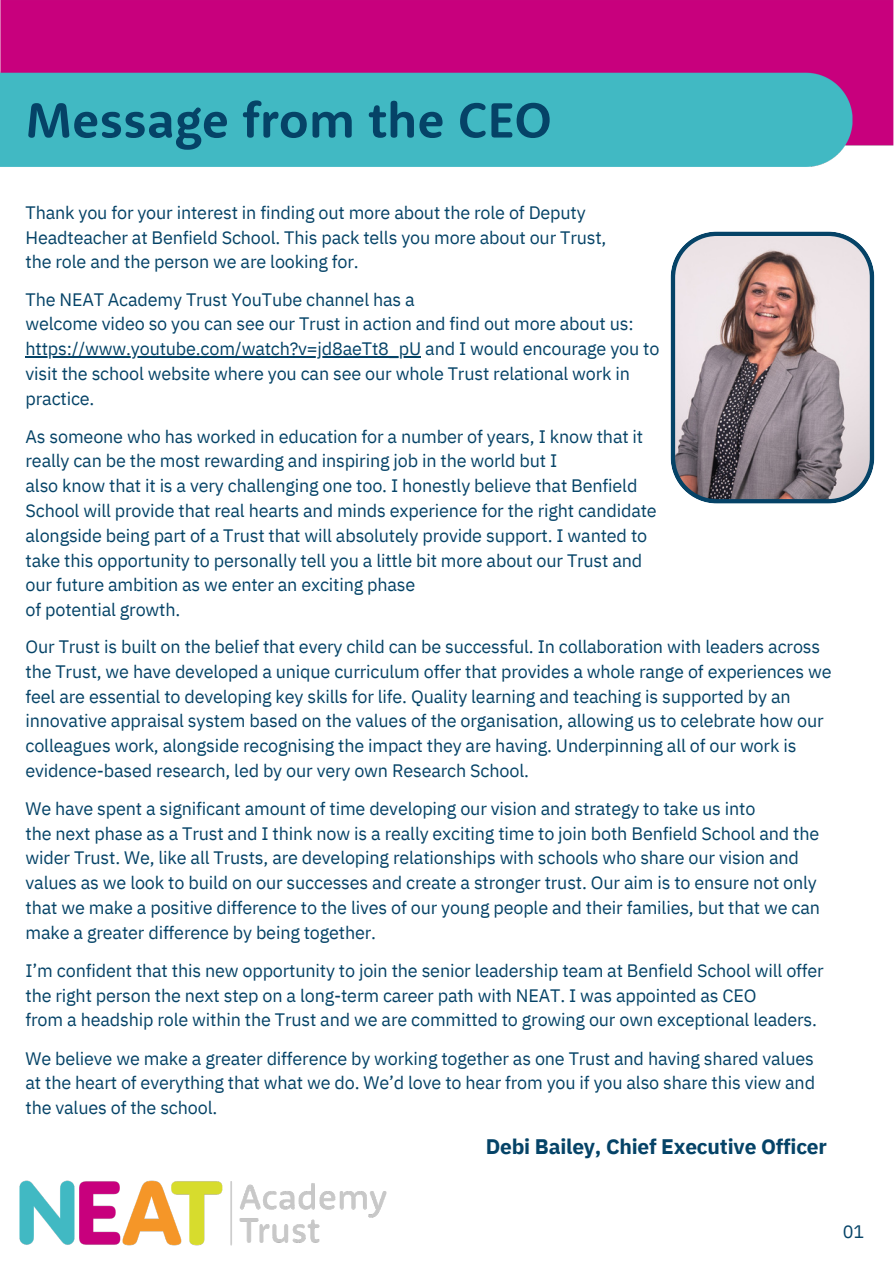
<style>
.page{position:relative;width:894px;height:1264px;background:#fff}
.page>*{position:absolute;margin:0;border:0;box-sizing:border-box;transform-origin:0 0}
.t1{font:700 50.85px "Rooney Sans";color:#054367}
.t2{font:700 21px "IBM Plex Sans";letter-spacing:-.01em;color:#054367}
.t3{font:18px/24.8px "IBM Plex Sans";letter-spacing:-.01em;color:#054367}
</style>
<div class="page">
<img style="left:19px;top:1180px;width:368px;height:66px">
<svg style="left:670px;top:231px;width:204px;height:272px;background:#a69ba0"></svg>
<hr style="left:26px;top:356px;width:395px;height:1px;background:#054367">
<img style="left:0;top:0;width:893px;height:167px">
<p class="t1" style="left:26px;top:87px;width:527px">Message from the CEO</p>
<p class="t3" style="left:26px;top:200px;width:582px">Thank you for your interest in finding out more about the role of Deputy<br>Headteacher at Benfield School. This pack tells you more about our Trust, the role and the person we are looking for.</p>
<p class="t3" style="left:26px;top:286px;width:391px">The NEAT Academy Trust YouTube channel has a</p>
<h1 class="t3" style="left:26px;top:311px;width:609px">welcome video so you can see our Trust in action and find out more about us:</h1>
<p class="t3" style="left:26px;top:336px;width:635px">https://www.youtube.com/watch?v=jd8aeTt8_pU and I would encourage you to</p>
<p class="t3" style="left:26px;top:361px;width:606px">visit the school website where you can see our whole Trust relational work in</p>
<p class="t3" style="left:26px;top:385px;width:70px">practice.</p>
<p class="t3" style="left:26px;top:423px;width:619px">As someone who has worked in education for a number of years, I know that it really can be the most rewarding and inspiring job in the world but I</p>
<p class="t3" style="left:26px;top:473px;width:632px">also know that it is a very challenging one too. I honestly believe that Benfield School will provide that real hearts and minds experience for the right candidate alongside being part of a Trust that will absolutely provide support. I wanted to take this opportunity to personally tell you a little bit more about our Trust and our future ambition as we enter an exciting phase</p>
<p class="t3" style="left:26px;top:597px;width:156px">of potential growth.</p>
<p class="t3" style="left:26px;top:634px;width:807px">Our Trust is built on the belief that every child can be successful. In collaboration with leaders across the Trust, we have developed a unique curriculum offer that provides a whole range of experiences we feel are essential to developing key skills for life. Quality learning and teaching is supported by an innovative appraisal system based on the values of the organisation, allowing us to celebrate how our colleagues work, alongside recognising the impact they are having. Underpinning all of our work is evidence-based research, led by our very own Research School.</p>
<p class="t3" style="left:26px;top:795px;width:731px">We have spent a significant amount of time developing our vision and strategy to take us into</p>
<p class="t3" style="left:26px;top:820px;width:795px">the next phase as a Trust and I think now is a really exciting time to join both Benfield School and the wider Trust. We, like all Trusts, are developing relationships with schools who share our vision and values as we look to build on our successes and create a stronger trust. Our aim is to ensure not only that we make a positive difference to the lives of our young people and their families, but that we can make a greater difference by being together.</p>
<p class="t3" style="left:26px;top:957px;width:799px">I’m confident that this new opportunity to join the senior leadership team at Benfield School will offer the right person the next step on a long-term career path with NEAT. I was appointed as CEO</p>
<p class="t3" style="left:26px;top:1007px;width:792px">from a headship role within the Trust and we are committed to growing our own exceptional leaders.</p>
<p class="t3" style="left:26px;top:1045px;width:790px;text-align:justify">We believe we make a greater difference by working together as one Trust and having shared values at the heart of everything that what we do. We’d love to hear from you if you also share this view and the values of the school.</p>
<p class="t2" style="left:485px;top:1132px;width:343px">Debi Bailey, Chief Executive Officer</p>
<p class="t3" style="left:842px;top:1219px;width:23px">01</p>
</div>
